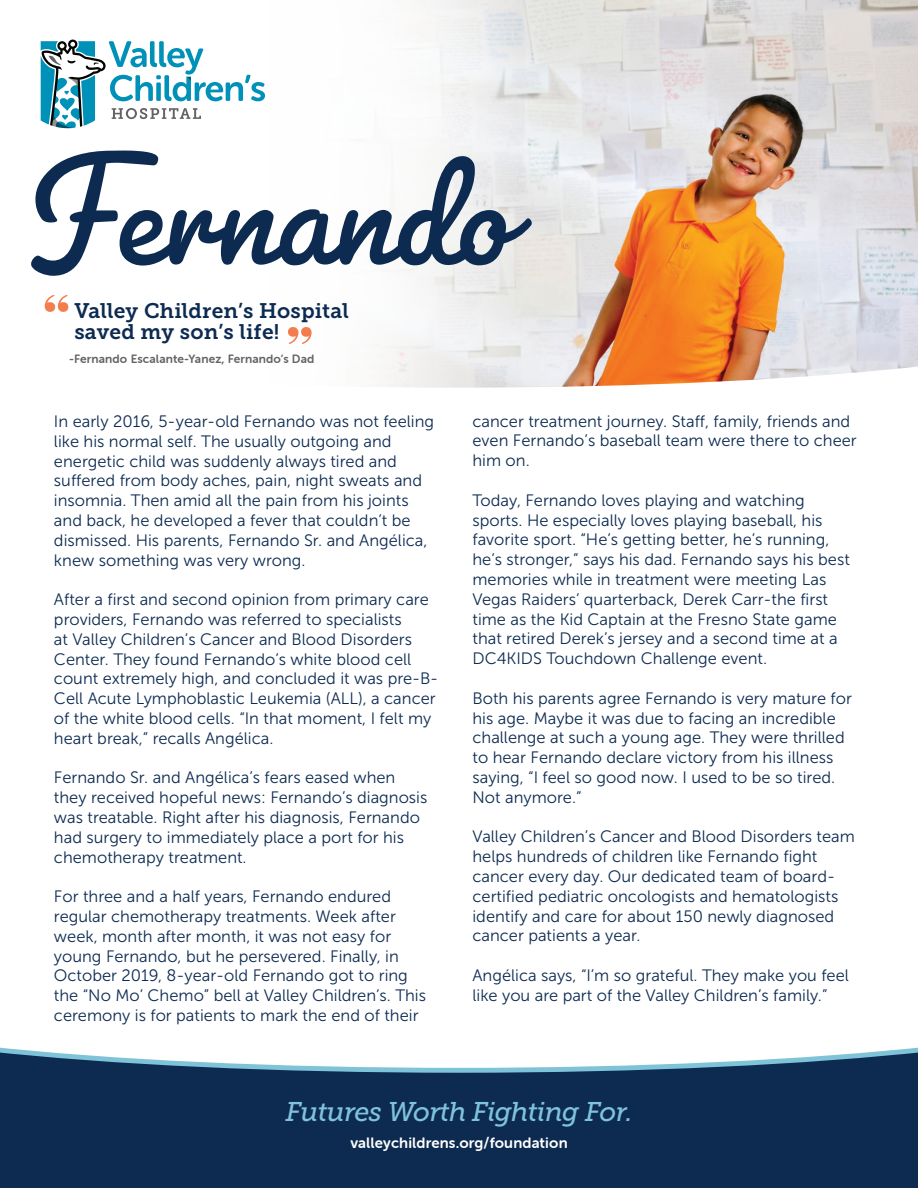
<style>
.page{position:relative;width:918px;height:1188px;background:#fff}
.page>*{position:absolute;margin:0;border:0;box-sizing:border-box;transform-origin:0 0}
.t1{font:165px "Pacifico";color:#0d2b51}
.t2{font:italic 27px "Museo Slab 500";letter-spacing:-.025em;color:#7fc3d9}
.t3{font:21px/21px "Museo Slab 700";letter-spacing:.01em;color:#0d2b51}
.t4{font:16.5px/19.8px "Museo Sans 300";color:#0d2b51}
.t5{font:15px "Museo Sans Rounded 700";letter-spacing:.01em;color:#fff}
.t6{font:12px "Museo Sans Rounded 700";letter-spacing:.01em;color:#636366}
</style>
<div class="page">
<img style="left:518px;top:0;width:400px;height:365px">
<svg style="left:383px;top:365px;width:535px;height:23px"></svg>
<svg style="left:0;top:1051px;width:918px;height:137px;fill:#0d2b51"></svg>
<svg style="left:41px;top:40px;width:224px;height:88px"></svg>
<svg style="left:45px;top:295px;width:23px;height:17px"></svg>
<svg style="left:288px;top:327px;width:24px;height:17px"></svg>
<h1 class="t1" style="left:30px;top:111px;width:481px">Fernando</h1>
<p class="t3" style="left:74px;top:300px;width:276px">Valley Children’s Hospital saved my son’s life!</p>
<p class="t6" style="left:69px;top:352px;width:247px">-Fernando Escalante-Yanez, Fernando’s Dad</p>
<p class="t4" style="left:54px;top:412px;width:382px">In early 2016, 5-year-old Fernando was not feeling like his normal self. The usually outgoing and energetic child was suddenly always tired and suffered from body aches, pain, night sweats and insomnia. Then amid all the pain from his joints and back, he developed a fever that couldn’t be dismissed. His parents, Fernando Sr. and Angélica, knew something was very wrong.</p>
<p class="t4" style="left:54px;top:590px;width:386px">After a first and second opinion from primary care providers, Fernando was referred to specialists<br>at Valley Children’s Cancer and Blood Disorders Center. They found Fernando’s white blood cell count extremely high, and concluded it was pre-B-Cell Acute Lymphoblastic Leukemia (ALL), a cancer of the white blood cells. “In that moment, I felt my heart break,” recalls Angélica.</p>
<p class="t4" style="left:54px;top:768px;width:375px">Fernando Sr. and Angélica’s fears eased when they received hopeful news: Fernando’s diagnosis was treatable. Right after his diagnosis, Fernando had surgery to immediately place a port for his chemotherapy treatment.</p>
<p class="t4" style="left:54px;top:887px;width:374px">For three and a half years, Fernando endured regular chemotherapy treatments. Week after week, month after month, it was not easy for young Fernando, but he persevered. Finally, in October 2019, 8-year-old Fernando got to ring the “No Mo’ Chemo” bell at Valley Children’s. This ceremony is for patients to mark the end of their</p>
<p class="t4" style="left:472px;top:411px;width:386px">cancer treatment journey. Staff, family, friends and even Fernando’s baseball team were there to cheer him on.</p>
<p class="t4" style="left:472px;top:490px;width:379px">Today, Fernando loves playing and watching sports. He especially loves playing baseball, his favorite sport. “He’s getting better, he’s running, he’s stronger,” says his dad. Fernando says his best memories while in treatment were meeting Las Vegas Raiders’ quarterback, Derek Carr-the first time as the Kid Captain at the Fresno State game that retired Derek’s jersey and a second time at a DC4KIDS Touchdown Challenge event.</p>
<p class="t4" style="left:472px;top:688px;width:381px">Both his parents agree Fernando is very mature for his age. Maybe it was due to facing an incredible challenge at such a young age. They were thrilled to hear Fernando declare victory from his illness saying, “I feel so good now. I used to be so tired.<br>Not anymore.”</p>
<p class="t4" style="left:472px;top:827px;width:384px">Valley Children’s Cancer and Blood Disorders team helps hundreds of children like Fernando fight cancer every day. Our dedicated team of board&shy;certified pediatric oncologists and hematologists identify and care for about 150 newly diagnosed cancer patients a year.</p>
<p class="t4" style="left:472px;top:966px;width:378px">Angélica says, “I’m so grateful. They make you feel like you are part of the Valley Children’s family.”</p>
<h2 class="t2" style="left:285px;top:1096px;width:349px">Futures Worth Fighting For.</h2>
<p class="t5" style="left:350px;top:1134px;width:219px">valleychildrens.org/foundation</p>
</div>
